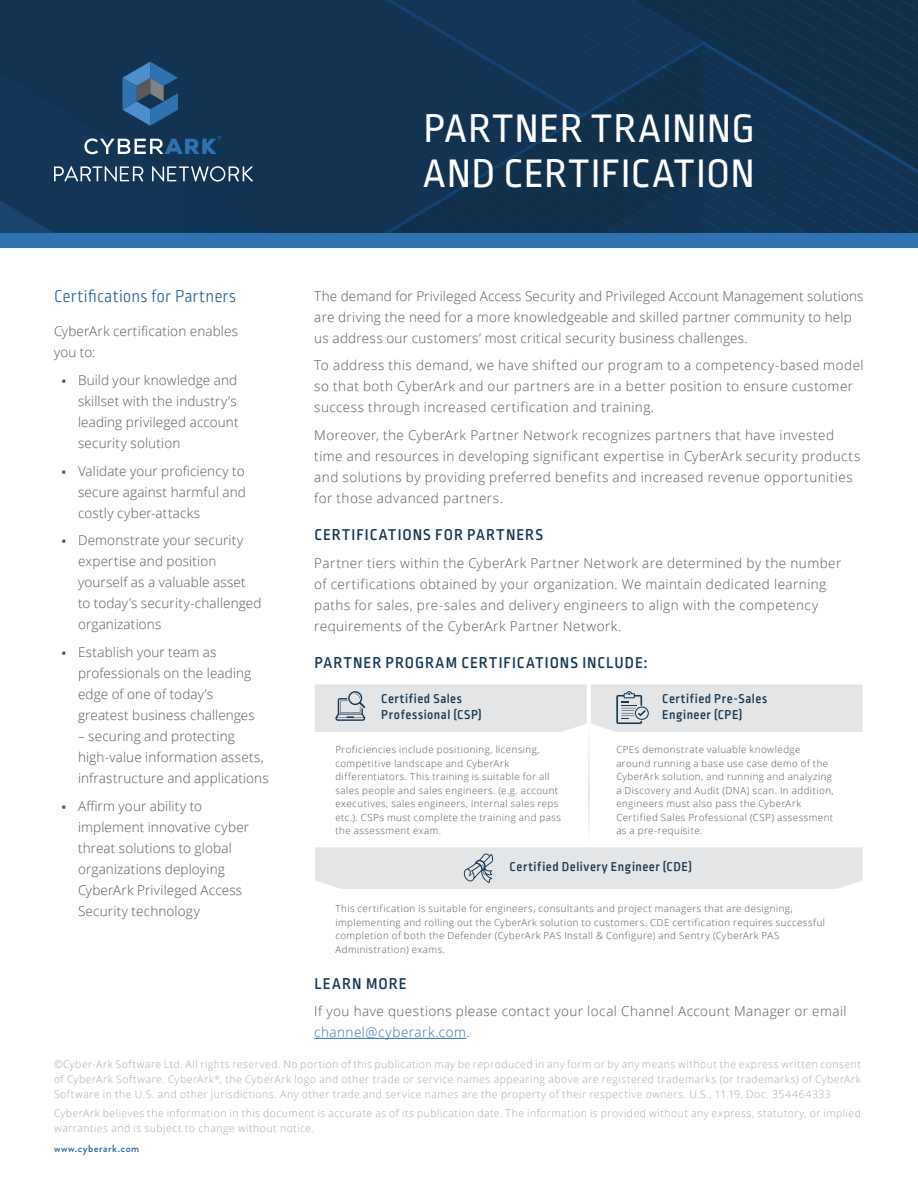
<style>
.page{position:relative;width:918px;height:1188px;background:#fff}
.page>*{position:absolute;margin:0;border:0;box-sizing:border-box;transform-origin:0 0}
._1__Headline{font:42px/45px "Ropa Sans Pro";letter-spacing:.005em;color:#fff}
._4b__Sidebar_-_H1{font:300 18px "Ropa Sans Pro";letter-spacing:.005em;color:#265f91}
.H1_-_body{font:500 16.5px "Ropa Sans Pro";letter-spacing:.06em;color:#153653}
.H1_-_body-2{font:500 16.5px "Ropa Sans Pro";letter-spacing:.08em;color:#153653}
.New_body{font:300 13.5px/21px "Open Sans";letter-spacing:.015em;color:#58595b}
.Body{font:300 13.5px/21px "Open Sans";letter-spacing:.035em;color:#58595b}
.New_body-2{font:300 13.5px/21px "Open Sans";letter-spacing:.035em;color:#58595b}
.Body-2{font:500 13.5px/16.2px "Ropa Sans Pro";letter-spacing:.045em;color:#153653}
._4b__Sidebar_-_bulle{font:300 13.5px/21px "Open Sans";letter-spacing:.01em;color:#58595b}
.Copyright_Info{font:300 10.5px/15px "Open Sans";letter-spacing:.045em;color:#a6a8ab;text-align:justify}
.t1{font:500 10.5px "Brandon Grotesque";letter-spacing:.05em;color:#265f91}
.Body-3{font:300 9.75px/13.5px "Open Sans";letter-spacing:.05em;color:#58595b}
.s1{color:#2f73b0}
</style>
<div class="page">
<div style="left:0;top:233px;width:918px;height:15px;background:#2f73b0"></div>
<img style="left:0;top:0;width:918px;height:233px">
<div style="left:315px;top:685px;width:548px;height:47px;background:#e4e5e6"></div>
<div style="left:315px;top:847px;width:548px;height:42px;background:#e4e5e6"></div>
<hr style="left:588px;top:671px;width:1px;height:176px;background:#fff">
<svg style="left:54px;top:166px;width:89px;height:16px"></svg>
<svg style="left:152px;top:166px;width:101px;height:16px;background:#516980"></svg>
<svg style="left:84px;top:136px;width:137px;height:18px;background:#436583"></svg>
<svg style="left:122px;top:62px;width:56px;height:64px;background:#305e89"></svg>
<hr style="left:314px;top:1038px;width:152px;height:1px;background:#2f73b0">
<p class="_4b__Sidebar_-_H1" style="left:54px;top:286px;width:183px">Certifications for Partners</p>
<p class="_4b__Sidebar_-_bulle" style="left:54px;top:320px;width:185px">CyberArk certification enables you to:</p>
<p class="New_body" style="left:78px;top:369px;width:162px">Build your knowledge and skillset with the industry’s leading privileged account security solution</p>
<p class="New_body" style="left:78px;top:460px;width:170px;text-align:justify">Validate your proficiency to secure against harmful and costly cyber-attacks</p>
<p class="New_body" style="left:78px;top:530px;width:185px">Demonstrate your security expertise and position yourself as a valuable asset to today’s security-challenged organizations</p>
<p class="New_body" style="left:78px;top:641px;width:178px">Establish your team as professionals on the leading edge of one of today’s greatest business challenges</p>
<p class="New_body" style="left:78px;top:725px;width:192px">– securing and protecting high-value information assets, infrastructure and applications</p>
<p class="New_body" style="left:78px;top:795px;width:173px">Affirm your ability to implement innovative cyber threat solutions to global organizations deploying<br>CyberArk Privileged Access<br>Security technology</p>
<p class="_1__Headline" style="left:423px;top:109px;width:333px">PARTNER TRAINING<br>AND CERTIFICATION</p>
<p class="New_body" style="left:314px;top:285px;width:551px">The demand for Privileged Access Security and Privileged Account Management solutions are driving the need for a more knowledgeable and skilled partner community to help us address our customers’ most critical security business challenges.</p>
<p class="Body" style="left:314px;top:355px;width:551px">To address this demand, we have shifted our program to a competency-based model so that both CyberArk and our partners are in a better position to ensure customer success through increased certification and training.</p>
<p class="Body" style="left:314px;top:424px;width:548px">Moreover, the CyberArk Partner Network recognizes partners that have invested time and resources in developing significant expertise in CyberArk security products and solutions by providing preferred benefits and increased revenue opportunities for those advanced partners.</p>
<p class="H1_-_body" style="left:314px;top:526px;width:230px">CERTIFICATIONS FOR PARTNERS</p>
<p class="New_body-2" style="left:314px;top:552px;width:529px">Partner tiers within the CyberArk Partner Network are determined by the number of certifications obtained by your organization. We maintain dedicated learning paths for sales, pre-sales and delivery engineers to align with the competency requirements of the CyberArk Partner Network.</p>
<p class="H1_-_body" style="left:314px;top:654px;width:335px">PARTNER PROGRAM CERTIFICATIONS INCLUDE:</p>
<p class="Body-2" style="left:381px;top:691px;width:102px">Certified Sales<br>Professional (CSP)</p>
<p class="Body-3" style="left:335px;top:743px;width:227px">Proficiencies include positioning, licensing, competitive landscape and CyberArk differentiators. This training is suitable for all sales people and sales engineers. (e.g. account executives, sales engineers, internal sales reps etc.). CSPs must complete the training and pass the assessment exam.</p>
<p class="Body-2" style="left:510px;top:859px;width:184px">Certified Delivery Engineer (CDE)</p>
<p class="Body-3" style="left:335px;top:902px;width:491px">This certification is suitable for engineers, consultants and project managers that are designing, implementing and rolling out the CyberArk solution to customers. CDE certification requires successful completion of both the Defender (CyberArk PAS Install &amp; Configure) and Sentry (CyberArk PAS Administration) exams.</p>
<p class="Body-2" style="left:662px;top:691px;width:107px">Certified Pre-Sales<br>Engineer (CPE)</p>
<p class="Body-3" style="left:616px;top:743px;width:219px">CPEs demonstrate valuable knowledge around running a base use case demo of the CyberArk solution, and running and analyzing a Discovery and Audit (DNA) scan. In addition, engineers must also pass the CyberArk Certified Sales Professional (CSP) assessment as a pre-requisite.</p>
<p class="H1_-_body-2" style="left:314px;top:974px;width:94px">LEARN MORE</p>
<p class="Body" style="left:314px;top:1001px;width:534px">If you have questions please contact your local Channel Account Manager or email <span class="s1">channel@cyberark.com</span>.</p>
<p class="Copyright_Info" style="left:54px;top:1057px;width:809px">©Cyber-Ark Software Ltd. All rights reserved. No portion of this publication may be reproduced in any form or by any means without the express written consent of CyberArk Software. CyberArk<sup>®</sup>, the CyberArk logo and other trade or service names appearing above are registered trademarks (or trademarks) of CyberArk Software in the U.S. and other jurisdictions. Any other trade and service names are the property of their respective owners. U.S., 11.19. Doc. 354464333</p>
<p class="Copyright_Info" style="left:54px;top:1105px;width:809px">CyberArk believes the information in this document is accurate as of its publication date. The information is provided without any express, statutory, or implied warranties and is subject to change without notice.</p>
<p class="t1" style="left:54px;top:1141px;width:87px">www.cyberark.com</p>
</div>
